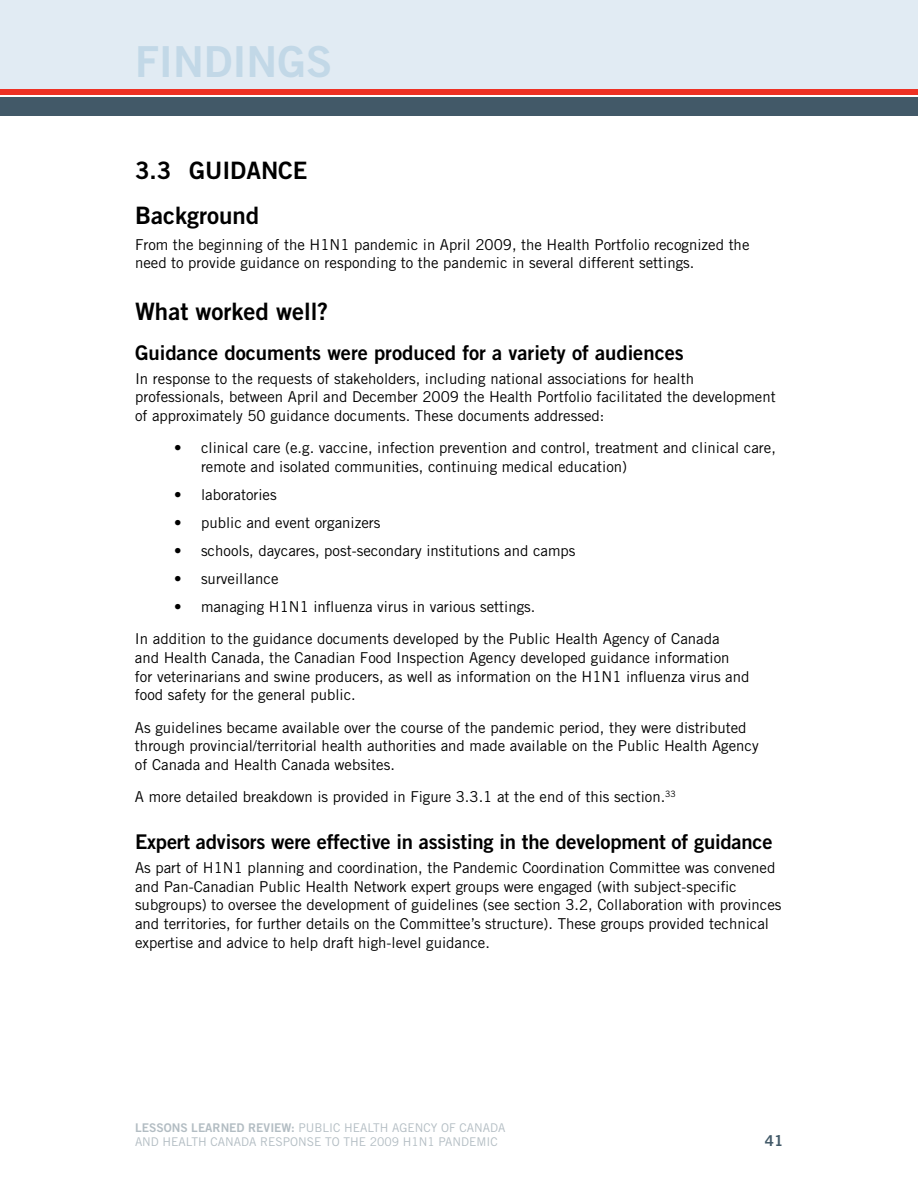
<style>
.page{position:relative;width:918px;height:1188px;background:#fff}
.page>*{position:absolute;margin:0;border:0;box-sizing:border-box;transform-origin:0 0}
.t1{font:42.75px "Trade Gothic LT Std Bd 2";color:#c2d8e7}
.t2{font:24px/44.7px "Trade Gothic LT Std Bd 2";color:#000}
.t3{font:20.25px "Trade Gothic LT Std Bd 2";letter-spacing:-.01em;color:#000}
.t4{font:15px/18.8px "Trade Gothic LT Std";color:#000}
.t5{font:15px "Trade Gothic LT Std Bd 2";color:#425968}
.t6{font:12px/14.2px "Trade Gothic LT Std";color:#b3bdc3}
.s1{font-family:"Trade Gothic LT Std Bd 2"}
</style>
<div class="page">
<div style="left:0;top:0;width:918px;height:90px;background:#e1ebf3"></div>
<div style="left:0;top:97px;width:918px;height:18px;background:#425968"></div>
<div style="left:0;top:90px;width:918px;height:5px;background:#ee3124"></div>
<h1 class="t1" style="left:135px;top:35px;width:199px">Findings</h1>
<h2 class="t2" style="left:135px;top:148px;width:174px">3.3 G uidance<br>Background</h2>
<p class="t4" style="left:135px;top:235px;width:616px">From the beginning of the H1N 1 pandemic in April 2009, the Health Portfolio recognized the need to provide guidance on responding to the pandemic in several different settings.</p>
<h2 class="t2" style="left:135px;top:288px;width:195px">What worked well?</h2>
<h3 class="t3" style="left:135px;top:340px;width:550px">Guidance documents were produced for a variety of audiences</h3>
<p class="t4" style="left:135px;top:369px;width:642px">I n response to the requests of stakeholders, including national associations for health professionals, between April and December 2009 the Health Portfolio facilitated the development of approximately 50 guidance documents. These documents addressed:</p>
<p class="t4" style="left:201px;top:438px;width:576px;text-indent:-27px">• clinical care (e.g. vaccine, infection prevention and control, treatment and clinical care, remote and isolated communities, continuing medical education)</p>
<p class="t4" style="left:174px;top:485px;width:104px">• laboratories</p>
<p class="t4" style="left:174px;top:513px;width:208px">• public and event organizers</p>
<p class="t4" style="left:174px;top:541px;width:403px">• schools, daycares, post-secondary institutions and camps</p>
<p class="t4" style="left:174px;top:569px;width:106px">• surveillance</p>
<p class="t4" style="left:135px;top:590px;width:586px;line-height:32.2px;text-indent:39px">• managing H1N 1 influenza virus in various settings.<br>I n addition to the guidance documents developed by the Public Health Agency of Canada</p>
<p class="t4" style="left:135px;top:648px;width:616px">and Health Canada, the Canadian Food I nspection Agency developed guidance information for veterinarians and swine producers, as well as information on the H1N 1 influenza virus and food safety for the general public.</p>
<p class="t4" style="left:135px;top:718px;width:625px">As guidelines became available over the course of the pandemic period, they were distributed through provincial/territorial health authorities and made available on the Public Health Agency of Canada and Health Canada websites.</p>
<p class="t4" style="left:135px;top:787px;width:543px">A more detailed breakdown is provided in Figure 3.3.1 at the end of this section.<sup>33</sup></p>
<h3 class="t3" style="left:135px;top:829px;width:639px">Expert advisors were effective in assisting in the development of guidance</h3>
<p class="t4" style="left:135px;top:858px;width:648px">As part of H1N 1 planning and coordination, the Pandemic Coordination Committee was convened and Pan-Canadian Public Health N etwork expert groups were engaged (with subject-specific subgroups) to oversee the development of guidelines (see section 3.2, Collaboration with provinces and territories, for further details on the Committee’s structure). These groups provided technical expertise and advice to help draft high-level guidance.</p>
<p class="t6" style="left:135px;top:1120px;width:372px"><span class="s1">Lessons Learned Review:</span> Public Health Agency of Canada and Health Canada Response to th e 2009 H1N 1 Pandemic</p>
<p class="t5" style="left:765px;top:1131px;width:20px">41</p>
</div>
